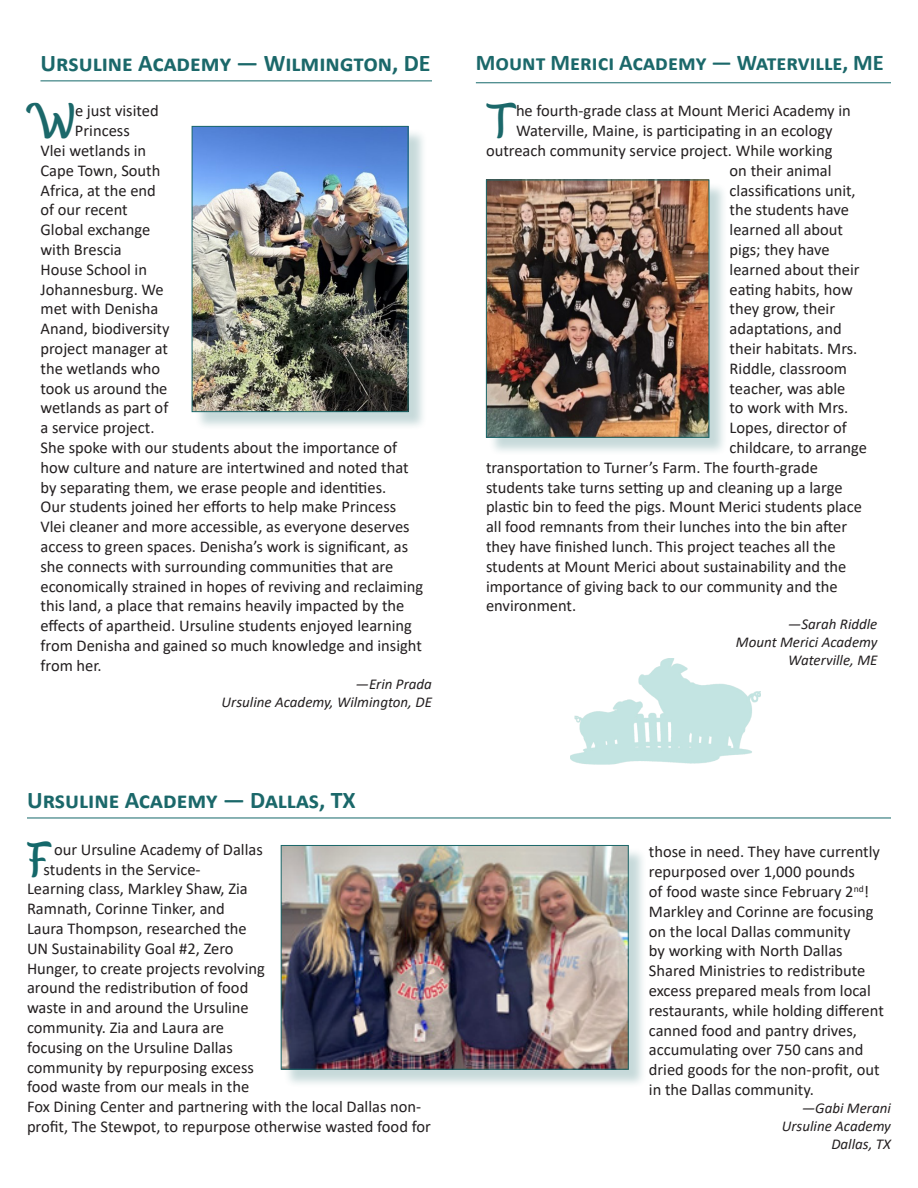
<style>
.page{position:relative;width:918px;height:1188px;background:#fff}
.page>*{position:absolute;margin:0;border:0;box-sizing:border-box;transform-origin:0 0}
.t1{font:39.9px "Butter Chicken";color:#1b686a}
.t2{font:39.9px "Butter Chicken";color:#14686a}
.t3{font:700 24px "Calibri";color:#1b686a}
.t4{font:700 22.5px "Calibri";color:#1b686a}
.t5{font:16.5px/19.8px "Calibri";color:#231f20}
.t6{font:italic 15px/18px "Calibri";color:#231f20;text-align:right}
</style>
<div class="page">
<hr style="left:476px;top:82px;width:415px;height:1px;background:#14686a">
<div style="left:488px;top:182px;width:240px;height:275px;background:#1b686a;opacity:.25"></div>
<img style="left:488px;top:182px;width:219px;height:254px">
<div style="left:486px;top:180px;width:223px;height:258px;border:1px solid #1b686a"></div>
<hr style="left:40px;top:81px;width:392px;height:1px;background:#14686a">
<div style="left:194px;top:128px;width:233px;height:303px;background:#1b686a;opacity:.25"></div>
<img style="left:194px;top:128px;width:212px;height:282px">
<div style="left:192px;top:126px;width:216px;height:286px;border:1px solid #1b686a"></div>
<hr style="left:27px;top:818px;width:864px;height:1px;background:#14686a">
<div style="left:283px;top:847px;width:365px;height:241px;background:#1b686a;opacity:.25"></div>
<img style="left:283px;top:847px;width:344px;height:221px">
<div style="left:281px;top:845px;width:348px;height:225px;border:1px solid #1b686a"></div>
<img style="left:570px;top:659px;width:191px;height:106px">
<p class="t3" style="left:40px;top:46px;width:392px">Ursuline Academy — Wilmington, DE</p>
<p class="t1" style="left:40px;top:99px;width:34px">W</p>
<p class="t5" style="left:75px;top:101px;width:85px">e just visited</p>
<p class="t5" style="left:75px;top:120px;width:56px">Princess</p>
<p class="t5" style="left:40px;top:140px;width:107px">Vlei wetlands in</p>
<p class="t5" style="left:40px;top:160px;width:121px">Cape Town, South</p>
<p class="t5" style="left:40px;top:180px;width:117px">Africa, at the end</p>
<p class="t5" style="left:40px;top:200px;width:89px">of our recent</p>
<p class="t5" style="left:40px;top:219px;width:111px">Global exchange</p>
<p class="t5" style="left:40px;top:239px;width:83px">with Brescia</p>
<p class="t5" style="left:40px;top:259px;width:108px">House School in</p>
<p class="t5" style="left:40px;top:279px;width:125px">Johannesburg. We</p>
<p class="t5" style="left:40px;top:299px;width:119px">met with Denisha</p>
<p class="t5" style="left:40px;top:318px;width:131px">Anand, biodiversity</p>
<p class="t5" style="left:40px;top:338px;width:129px">project manager at</p>
<p class="t5" style="left:40px;top:358px;width:121px">the wetlands who</p>
<p class="t5" style="left:40px;top:378px;width:129px">took us around the</p>
<p class="t5" style="left:40px;top:398px;width:129px">wetlands as part of</p>
<p class="t5" style="left:40px;top:417px;width:116px">a service project.</p>
<p class="t5" style="left:40px;top:437px;width:358px">She spoke with our students about the importance of</p>
<p class="t5" style="left:40px;top:457px;width:370px">how culture and nature are intertwined and noted that</p>
<p class="t5" style="left:40px;top:477px;width:347px">by separating them, we erase people and identities.</p>
<p class="t5" style="left:40px;top:497px;width:357px">Our students joined her efforts to help make Princess</p>
<p class="t5" style="left:40px;top:516px;width:371px">Vlei cleaner and more accessible, as everyone deserves</p>
<p class="t5" style="left:40px;top:536px;width:369px">access to green spaces. Denisha’s work is significant, as</p>
<p class="t5" style="left:40px;top:556px;width:354px">she connects with surrounding communities that are</p>
<p class="t5" style="left:40px;top:576px;width:384px">economically strained in hopes of reviving and reclaiming</p>
<p class="t5" style="left:40px;top:596px;width:366px">this land, a place that remains heavily impacted by the</p>
<p class="t5" style="left:40px;top:615px;width:373px">effects of apartheid. Ursuline students enjoyed learning</p>
<p class="t5" style="left:40px;top:635px;width:383px">from Denisha and gained so much knowledge and insight</p>
<p class="t5" style="left:40px;top:655px;width:63px">from her.</p>
<p class="t6" style="left:356px;top:674px;width:78px">—Erin Prada</p>
<p class="t6" style="left:222px;top:692px;width:212px">Ursuline Academy, Wilmington, DE</p>
<p class="t3" style="left:27px;top:783px;width:330px">Ursuline Academy — Dallas, TX</p>
<p class="t2" style="left:27px;top:838px;width:18px">F</p>
<p class="t5" style="left:54px;top:839px;width:210px">our Ursuline Academy of Dallas</p>
<p class="t5" style="left:44px;top:859px;width:159px">students in the Service-</p>
<p class="t5" style="left:27px;top:879px;width:222px">Learning class, Markley Shaw, Zia</p>
<p class="t5" style="left:27px;top:898px;width:199px">Ramnath, Corinne Tinker, and</p>
<p class="t5" style="left:27px;top:918px;width:221px">Laura Thompson, researched the</p>
<p class="t5" style="left:27px;top:938px;width:208px">UN Sustainability Goal #2, Zero</p>
<p class="t5" style="left:27px;top:958px;width:239px">Hunger, to create projects revolving</p>
<p class="t5" style="left:27px;top:978px;width:223px">around the redistribution of food</p>
<p class="t5" style="left:27px;top:997px;width:223px">waste in and around the Ursuline</p>
<p class="t5" style="left:27px;top:1017px;width:199px">community. Zia and Laura are</p>
<p class="t5" style="left:27px;top:1037px;width:207px">focusing on the Ursuline Dallas</p>
<p class="t5" style="left:27px;top:1057px;width:228px">community by repurposing excess</p>
<p class="t5" style="left:27px;top:1077px;width:224px">food waste from our meals in the</p>
<p class="t5" style="left:27px;top:1096px;width:396px">Fox Dining Center and partnering with the local Dallas non-</p>
<p class="t5" style="left:27px;top:1116px;width:405px">profit, The Stewpot, to repurpose otherwise wasted food for</p>
<p class="t4" style="left:476px;top:46px;width:410px">Mount Merici Academy — Waterville, ME</p>
<p class="t1" style="left:486px;top:99px;width:20px">T</p>
<p class="t5" style="left:516px;top:101px;width:336px">he fourth-grade class at Mount Merici Academy in</p>
<p class="t5" style="left:516px;top:120px;width:318px">Waterville, Maine, is participating in an ecology</p>
<p class="t5" style="left:486px;top:140px;width:348px">outreach community service project. While working</p>
<p class="t5" style="left:730px;top:160px;width:103px">on their animal</p>
<p class="t5" style="left:730px;top:180px;width:128px">classifications unit,</p>
<p class="t5" style="left:730px;top:200px;width:121px">the students have</p>
<p class="t5" style="left:730px;top:219px;width:115px">learned all about</p>
<p class="t5" style="left:730px;top:239px;width:102px">pigs; they have</p>
<p class="t5" style="left:730px;top:259px;width:132px">learned about their</p>
<p class="t5" style="left:730px;top:279px;width:125px">eating habits, how</p>
<p class="t5" style="left:730px;top:299px;width:107px">they grow, their</p>
<p class="t5" style="left:730px;top:318px;width:114px">adaptations, and</p>
<p class="t5" style="left:730px;top:338px;width:129px">their habitats. Mrs.</p>
<p class="t5" style="left:730px;top:358px;width:119px">Riddle, classroom</p>
<p class="t5" style="left:730px;top:378px;width:117px">teacher, was able</p>
<p class="t5" style="left:730px;top:398px;width:120px">to work with Mrs.</p>
<p class="t5" style="left:730px;top:417px;width:119px">Lopes, director of</p>
<p class="t5" style="left:730px;top:437px;width:139px">childcare, to arrange</p>
<p class="t5" style="left:486px;top:457px;width:333px">transportation to Turner’s Farm. The fourth-grade</p>
<p class="t5" style="left:486px;top:477px;width:358px">students take turns setting up and cleaning up a large</p>
<p class="t5" style="left:486px;top:497px;width:378px">plastic bin to feed the pigs. Mount Merici students place</p>
<p class="t5" style="left:486px;top:516px;width:363px">all food remnants from their lunches into the bin after</p>
<p class="t5" style="left:486px;top:536px;width:351px">they have finished lunch. This project teaches all the</p>
<p class="t5" style="left:486px;top:556px;width:362px">students at Mount Merici about sustainability and the</p>
<p class="t5" style="left:486px;top:576px;width:353px">importance of giving back to our community and the</p>
<p class="t5" style="left:486px;top:596px;width:92px">environment.</p>
<p class="t6" style="left:788px;top:615px;width:91px">—Sarah Riddle</p>
<p class="t6" style="left:736px;top:633px;width:143px">Mount Merici Academy<br>Waterville, ME</p>
<p class="t5" style="left:649px;top:842px;width:236px">those in need. They have currently repurposed over 1,000 pounds<br>of food waste since February 2<sup>nd</sup>!<br>Markley and Corinne are focusing on the local Dallas community<br>by working with North Dallas<br>Shared Ministries to redistribute excess prepared meals from local restaurants, while holding different canned food and pantry drives, accumulating over 750 cans and dried goods for the non-profit, out in the Dallas community.</p>
<p class="t6" style="left:802px;top:1098px;width:91px">—Gabi Merani</p>
<p class="t6" style="left:782px;top:1116px;width:111px">Ursuline Academy<br>Dallas, TX</p>
</div>
